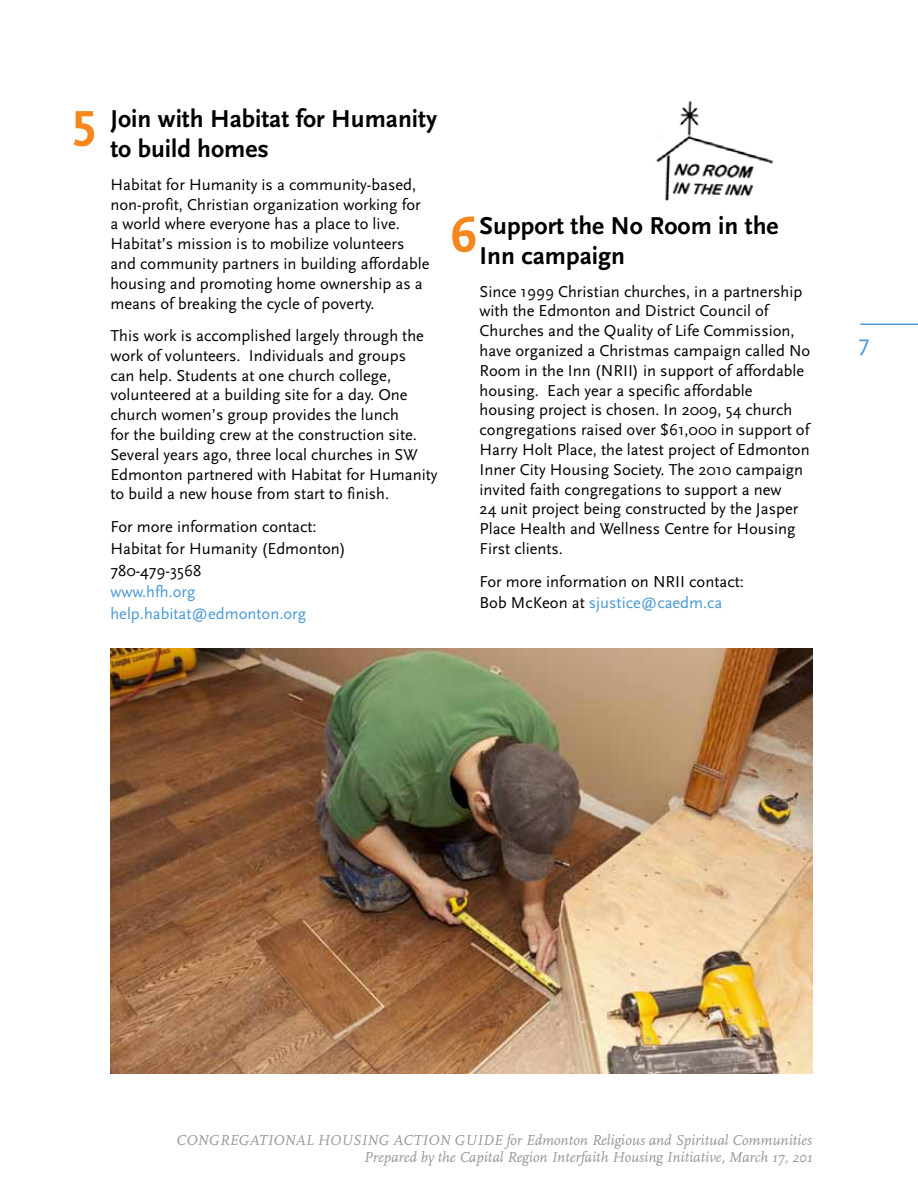
<style>
.page{position:relative;width:918px;height:1188px;background:#fff}
.page>*{position:absolute;margin:0;border:0;box-sizing:border-box;transform-origin:0 0}
.t1{font:700 52.5px "Scala Sans Caps";color:#f6871f}
.t2{font:700 25.5px/30.6px "Scala Sans";color:#000}
.t3{font:24px "Scala Sans";color:#4999d4}
.t4{font:16.5px/19.8px "Scala Sans";color:#000}
.t5{font:16.5px/21.8px "Scala Sans";color:#4999d4}
.t6{font:italic 15px/16.5px "Scala";color:#939598;text-align:right}
.s1{color:#4999d4}
</style>
<div class="page">
<hr style="left:861px;top:324px;width:57px;height:1px;background:#4999d4">
<img style="left:110px;top:649px;width:702px;height:425px">
<img style="left:656px;top:101px;width:118px;height:100px">
<h1 class="t1" style="left:71px;top:99px;width:28px">5</h1>
<h2 class="t2" style="left:110px;top:104px;width:328px">Join with Habitat for Humanity to build homes</h2>
<p class="t4" style="left:110px;top:175px;width:321px">Habitat for Humanity is a community-based, non-profit, Christian organization working for a world where everyone has a place to live.<br>Habitat’s mission is to mobilize volunteers and community partners in building affordable housing and promoting home ownership as a means of breaking the cycle of poverty.</p>
<p class="t4" style="left:110px;top:326px;width:329px">This work is accomplished largely through the work of volunteers. Individuals and groups<br>can help. Students at one church college, volunteered at a building site for a day. One church women’s group provides the lunch<br>for the building crew at the construction site.<br>Several years ago, three local churches in SW Edmonton partnered with Habitat for Humanity to build a new house from start to finish.</p>
<p class="t4" style="left:110px;top:516px;width:237px;line-height:21.8px">For more information contact:<br>Habitat for Humanity (Edmonton)<br>780-479-3568</p>
<p class="t5" style="left:110px;top:581px;width:197px">www.hfh.org help.habitat@edmonton.org</p>
<h2 class="t2" style="left:480px;top:211px;width:301px">Support the No Room in the<br>Inn campaign</h2>
<p class="t4" style="left:480px;top:282px;width:332px">Since 1999 Christian churches, in a partnership with the Edmonton and District Council of Churches and the Quality of Life Commission, have organized a Christmas campaign called No Room in the Inn (NRII) in support of affordable housing. Each year a specific affordable housing project is chosen. In 2009, 54 church congregations raised over $61,000 in support of Harry Holt Place, the latest project of Edmonton Inner City Housing Society. The 2010 campaign invited faith congregations to support a new<br>24 unit project being constructed by the Jasper Place Health and Wellness Centre for Housing First clients.</p>
<p class="t4" style="left:480px;top:571px;width:266px;line-height:21.8px">For more information on NRII contact:<br>Bob McKeon at <span class="s1">sjustice@caedm.ca</span></p>
<h1 class="t1" style="left:450px;top:205px;width:28px">6</h1>
<h3 class="t3" style="left:859px;top:330px;width:13px">7</h3>
<p class="t6" style="left:176px;top:1132px;width:637px">CONGREGATIONAL HOUSING ACTION GUIDE for Edmonton Religious and Spiritual Communities<br>Prepared by the Capital Region Interfaith Housing Initiative, March 17, 201</p>
</div>
